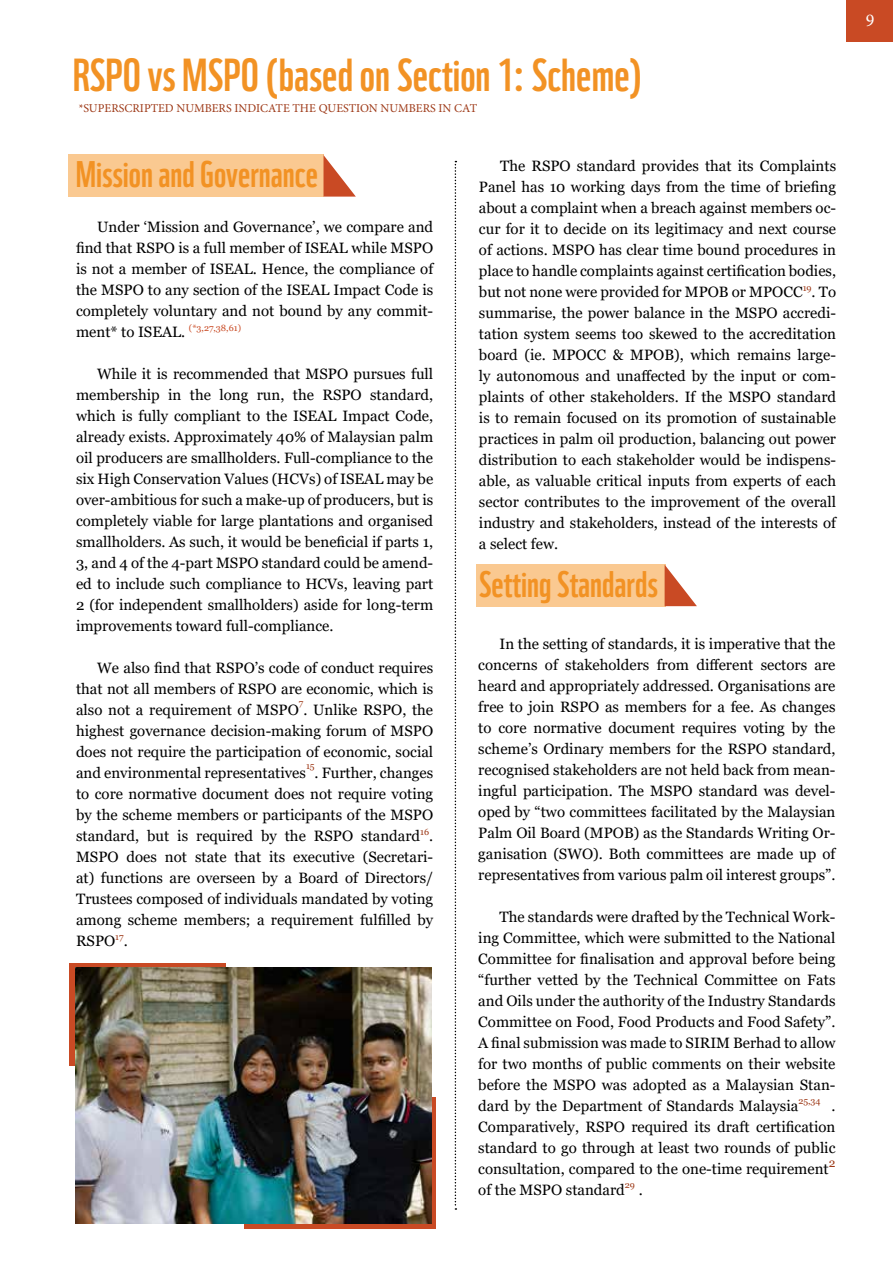
<style>
.page{position:relative;width:893px;height:1263px;background:#fff}
.page>*{position:absolute;margin:0;border:0;box-sizing:border-box;transform-origin:0 0}
.t1{font:45px "WWF";color:#f29224}
.t2{font:36px "WWF";color:#f29224}
.t3{font:18px "Minion Pro";color:#fff}
.t4{font:15px/21px "Georgia";color:#000;text-align:justify}
.t5{font:12px "Minion Pro";color:#9d3816}
.t6{font:12px "Georgia";color:#9d3816}
.t7{font:9px "Georgia";color:#9d3816}
</style>
<div class="page">
<div style="left:847px;top:0;width:46px;height:42px;background:#c94a24"></div>
<div style="left:476px;top:564px;width:190px;height:43px;background:#fac991"></div>
<svg style="left:664px;top:565px;width:33px;height:41px"></svg>
<div style="left:68px;top:154px;width:255px;height:43px;background:#fac991"></div>
<svg style="left:323px;top:154px;width:33px;height:43px"></svg>
<div style="left:244px;top:1097px;width:191px;height:131px;background:#c94a24"></div>
<div style="left:69px;top:963px;width:156px;height:103px;background:#c94a24"></div>
<img style="left:76px;top:967px;width:355px;height:257px">
<svg style="left:455px;top:161px;width:1px;height:1049px"></svg>
<h1 class="t1" style="left:73px;top:40px;width:571px">RSPO vs MSPO (based on Section 1: Scheme)</h1>
<p class="t5" style="left:79px;top:100px;width:400px">*SUPERSCRIPTED NUMBERS INDICATE THE QUESTION NUMBERS IN CAT</p>
<h2 class="t2" style="left:76px;top:146px;width:244px">Mission and Governance</h2>
<p class="t4" style="left:76px;top:216px;width:359px;text-indent:21px">Under ‘Mission and Governance’, we compare and find that RSPO is a full member of ISEAL while MSPO is not a member of ISEAL. Hence, the compliance of the MSPO to any section of the ISEAL Impact Code is completely voluntary and not bound by any commit&shy;ment* to ISEAL. <sup>(*3,27,38,61)</sup></p>
<p class="t4" style="left:76px;top:363px;width:359px;text-indent:21px">While it is recommended that MSPO pursues full membership in the long run, the RSPO standard, which is fully compliant to the ISEAL Impact Code, already exists. Approximately 40% of Malaysian palm oil producers are smallholders. Full-compliance to the six High Conservation Values (HCVs) of ISEAL may be over-ambitious for such a make-up of producers, but is completely viable for large plantations and organised smallholders. As such, it would be beneficial if parts 1, 3, and 4 of the 4-part MSPO standard could be amend&shy;ed to include such compliance to HCVs, leaving part 2 (for independent smallholders) aside for long-term improvements toward full-compliance.</p>
<p class="t4" style="left:76px;top:657px;width:359px;text-indent:21px">We also find that RSPO’s code of conduct requires that not all members of RSPO are economic, which is also not a requirement of MSPO . Unlike RSPO, the</p>
<p class="t7" style="left:299px;top:697px;width:6px">7</p>
<p class="t4" style="left:76px;top:720px;width:359px">highest governance decision-making forum of MSPO does not require the participation of economic, social and environmental representatives</p>
<p class="t7" style="left:306px;top:760px;width:10px">15</p>
<p class="t4" style="left:76px;top:762px;width:359px;text-indent:239px">. Further, changes to core normative document does not require voting by the scheme members or participants of the MSPO standard, but is required by the RSPO standard<sup>16</sup>.<br>MSPO does not state that its executive (Secretari&shy;at) functions are overseen by a Board of Directors/ Trustees composed of individuals mandated by voting among scheme members; a requirement fulfilled by RSPO<sup>17</sup>.</p>
<p class="t4" style="left:479px;top:156px;width:359px;text-indent:21px">The RSPO standard provides that its Complaints Panel has 10 working days from the time of briefing about a complaint when a breach against members oc&shy;cur for it to decide on its legitimacy and next course of actions. MSPO has clear time bound procedures in place to handle complaints against certification bodies, but not none were provided for MPOB or MPOCC<sup>19</sup>. To summarise, the power balance in the MSPO accredi&shy;tation system seems too skewed to the accreditation board (ie. MPOCC &amp; MPOB), which remains large&shy;ly autonomous and unaffected by the input or com&shy;plaints of other stakeholders. If the MSPO standard is to remain focused on its promotion of sustainable practices in palm oil production, balancing out power distribution to each stakeholder would be indispens&shy;able, as valuable critical inputs from experts of each sector contributes to the improvement of the overall industry and stakeholders, instead of the interests of a select few.</p>
<h2 class="t2" style="left:479px;top:556px;width:181px">Setting Standards</h2>
<p class="t4" style="left:478px;top:634px;width:359px;text-indent:21px">In the setting of standards, it is imperative that the concerns of stakeholders from different sectors are heard and appropriately addressed. Organisations are free to join RSPO as members for a fee. As changes to core normative document requires voting by the scheme’s Ordinary members for the RSPO standard, recognised stakeholders are not held back from mean&shy;ingful participation. The MSPO standard was devel&shy;oped by “two committees facilitated by the Malaysian Palm Oil Board (MPOB) as the Standards Writing Or&shy;ganisation (SWO). Both committees are made up of representatives from various palm oil interest groups”.</p>
<p class="t4" style="left:478px;top:907px;width:359px;text-indent:21px">The standards were drafted by the Technical Work&shy;ing Committee, which were submitted to the National Committee for finalisation and approval before being “further vetted by the Technical Committee on Fats and Oils under the authority of the Industry Standards Committee on Food, Food Products and Food Safety”.<br>A final submission was made to SIRIM Berhad to allow for two months of public comments on their website before the MSPO was adopted as a Malaysian Stan&shy;dard by the Department of Standards Malaysia</p>
<p class="t7" style="left:798px;top:1095px;width:24px">25,34</p>
<p class="t4" style="left:478px;top:1096px;width:359px;text-indent:353px">.<br>Comparatively, RSPO required its draft certification standard to go through at least two rounds of public consultation, compared to the one-time requirement</p>
<p class="t6" style="left:829px;top:1155px;width:8px">2</p>
<p class="t4" style="left:478px;top:1180px;width:148px">of the MSPO standard</p>
<p class="t7" style="left:625px;top:1179px;width:12px">29</p>
<p class="t4" style="left:639px;top:1180px;width:6px">.</p>
<p class="t3" style="left:866px;top:8px;width:10px">9</p>
</div>
